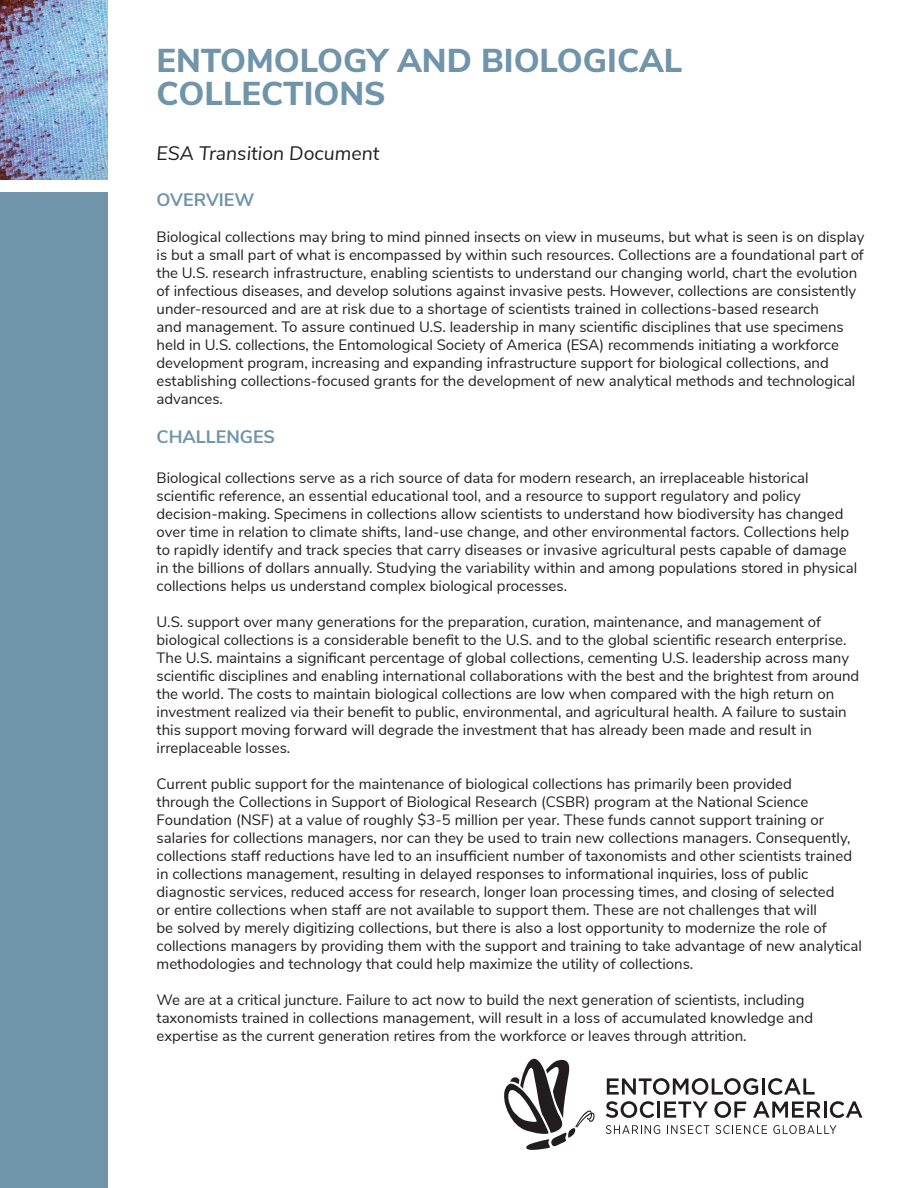
<style>
.page{position:relative;width:918px;height:1188px;background:#fff}
.page>*{position:absolute;margin:0;border:0;box-sizing:border-box;transform-origin:0 0}
.t1{font:800 33px/33px "Nunito Sans";color:#7094aa}
.t2{font:italic 19.5px "Nunito Sans";color:#231f20}
.t3{font:700 18px "Nunito Sans";color:#7094aa}
.t4{font:15px/18px "Nunito Sans";color:#231f20}
</style>
<div class="page">
<svg style="left:607px;top:1078px;width:151px;height:17px"></svg>
<hr style="left:762px;top:1078px;width:3px;height:17px;background:#211d1e">
<svg style="left:768px;top:1078px;width:47px;height:17px"></svg>
<svg style="left:606px;top:1101px;width:48px;height:17px"></svg>
<hr style="left:657px;top:1101px;width:3px;height:17px;background:#211d1e">
<svg style="left:664px;top:1101px;width:44px;height:17px"></svg>
<svg style="left:714px;top:1101px;width:32px;height:17px"></svg>
<svg style="left:753px;top:1101px;width:109px;height:17px"></svg>
<svg style="left:606px;top:1125px;width:54px;height:9px"></svg>
<svg style="left:667px;top:1125px;width:100px;height:9px"></svg>
<svg style="left:773px;top:1125px;width:63px;height:9px"></svg>
<svg style="left:504px;top:1059px;width:91px;height:91px"></svg>
<div style="left:0;top:193px;width:108px;height:995px;background:#7094aa"></div>
<img style="left:0;top:0;width:108px;height:180px">
<p class="t1" style="left:157px;top:43px;width:527px">ENTOMOLOGY AND BIOLOGICAL<br>COLLECTIONS</p>
<p class="t2" style="left:157px;top:139px;width:224px">ESA Transition Document</p>
<p class="t3" style="left:157px;top:186px;width:99px">OVERVIEW</p>
<p class="t4" style="left:157px;top:227px;width:710px">Biological collections may bring to mind pinned insects on view in museums, but what is seen is on display is but a small part of what is encompassed by within such resources. Collections are a foundational part of the U.S. research infrastructure, enabling scientists to understand our changing world, chart the evolution of infectious diseases, and develop solutions against invasive pests. However, collections are consistently under-resourced and are at risk due to a shortage of scientists trained in collections-based research<br>and management. To assure continued U.S. leadership in many scientific disciplines that use specimens held in U.S. collections, the Entomological Society of America (ESA) recommends initiating a workforce development program, increasing and expanding infrastructure support for biological collections, and establishing collections-focused grants for the development of new analytical methods and technological advances.</p>
<p class="t3" style="left:157px;top:424px;width:120px">CHALLENGES</p>
<p class="t4" style="left:157px;top:468px;width:702px">Biological collections serve as a rich source of data for modern research, an irreplaceable historical scientific reference, an essential educational tool, and a resource to support regulatory and policy decision-making. Specimens in collections allow scientists to understand how biodiversity has changed over time in relation to climate shifts, land-use change, and other environmental factors. Collections help to rapidly identify and track species that carry diseases or invasive agricultural pests capable of damage in the billions of dollars annually. Studying the variability within and among populations stored in physical collections helps us understand complex biological processes.</p>
<p class="t4" style="left:157px;top:612px;width:704px">U.S. support over many generations for the preparation, curation, maintenance, and management of biological collections is a considerable benefit to the U.S. and to the global scientific research enterprise.<br>The U.S. maintains a significant percentage of global collections, cementing U.S. leadership across many scientific disciplines and enabling international collaborations with the best and the brightest from around the world. The costs to maintain biological collections are low when compared with the high return on investment realized via their benefit to public, environmental, and agricultural health. A failure to sustain this support moving forward will degrade the investment that has already been made and result in irreplaceable losses.</p>
<p class="t4" style="left:157px;top:774px;width:707px">Current public support for the maintenance of biological collections has primarily been provided<br>through the Collections in Support of Biological Research (CSBR) program at the National Science Foundation (NSF) at a value of roughly $3-5 million per year. These funds cannot support training or salaries for collections managers, nor can they be used to train new collections managers. Consequently, collections staff reductions have led to an insufficient number of taxonomists and other scientists trained in collections management, resulting in delayed responses to informational inquiries, loss of public diagnostic services, reduced access for research, longer loan processing times, and closing of selected<br>or entire collections when staff are not available to support them. These are not challenges that will<br>be solved by merely digitizing collections, but there is also a lost opportunity to modernize the role of collections managers by providing them with the support and training to take advantage of new analytical methodologies and technology that could help maximize the utility of collections.</p>
<p class="t4" style="left:157px;top:990px;width:658px">We are at a critical juncture. Failure to act now to build the next generation of scientists, including taxonomists trained in collections management, will result in a loss of accumulated knowledge and expertise as the current generation retires from the workforce or leaves through attrition.</p>
</div>
